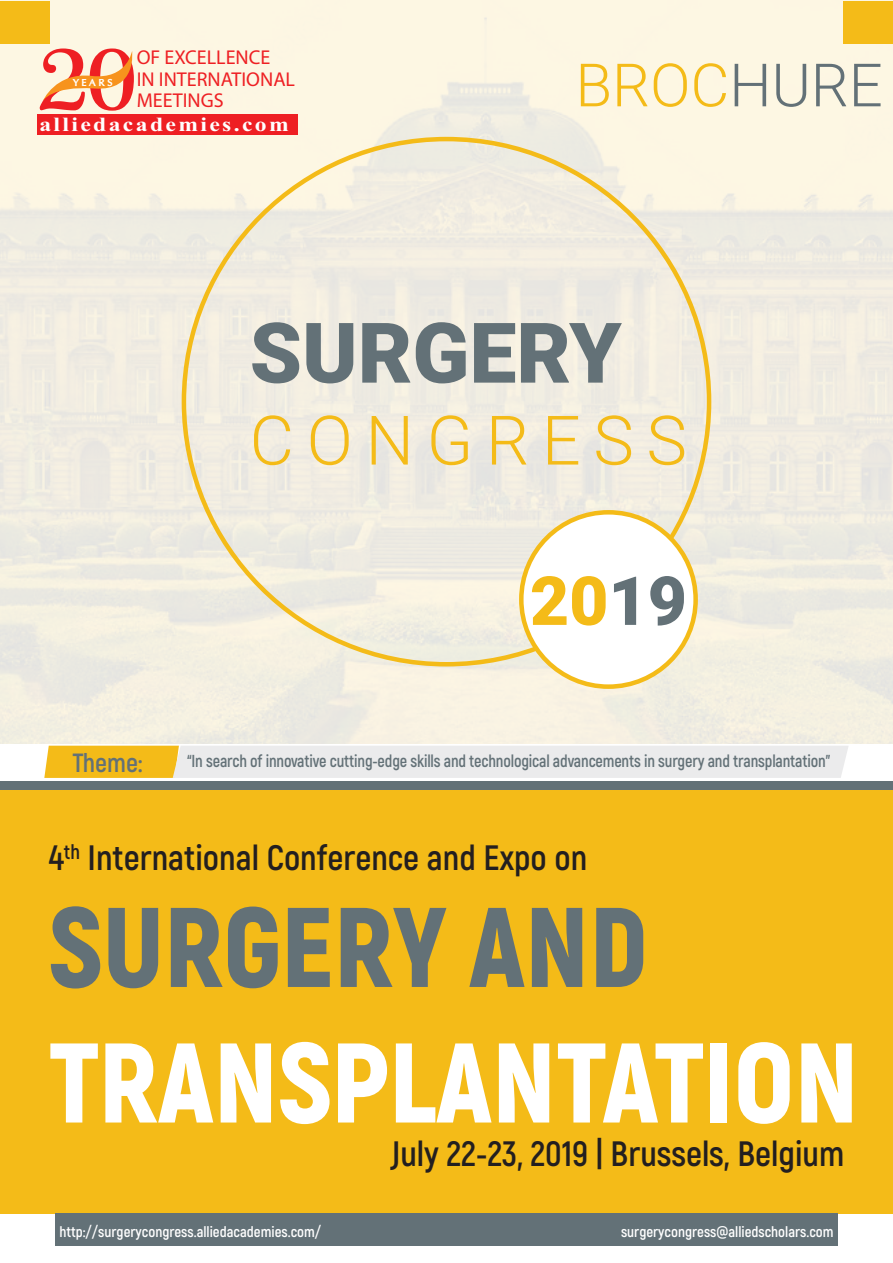
<style>
.page{position:relative;width:893px;height:1263px;background:#fff}
.page>*{position:absolute;margin:0;border:0;box-sizing:border-box;transform-origin:0 0}
.t1{font:900 112.95px/135.6px "Akrobat";color:#fff}
.t2{font:900 83.7px "Roboto";color:#637177}
.t3{font:300 68.25px "Roboto";letter-spacing:.185em;color:#f4bb18}
.t4{font:900 67.8px "Roboto";color:#f4bb18}
.t5{font:300 59.7px "Roboto";color:#f4bb18}
.t6{font:700 35.25px "Akrobat";color:#231f20}
.t7{font:700 26.4px "Akrobat";color:#637177}
.t8{font:20.1px "Myriad Pro";color:#ee1f23}
.t9{font:700 20.1px "Times New Roman";letter-spacing:.1em;color:#fff;scale:1.18 1}
.t10{font:700 17.4px "Akrobat";letter-spacing:-.01em;color:#637177;scale:.94 1}
.t11{font:700 15px "Akrobat";color:#fff}
.t12{font:10.2px "Oregon LDO Black";letter-spacing:.24em;color:#fff;scale:1.06 1}
.s1{color:#637177}
</style>
<div class="page">
<img style="left:0;top:0;width:893px;height:743px">
<div style="left:37px;top:114px;width:261px;height:21px;background:#ee1f23"></div>
<svg style="left:40px;top:48px;width:98px;height:63px;background:#f7a68a"></svg>
<div style="left:521px;top:512px;width:175px;height:175px;background:#fff;border-radius:50%"></div>
<div style="left:519px;top:510px;width:179px;height:179px;border:4px solid #f4bb18;border-radius:50%"></div>
<div style="left:0;top:790px;width:893px;height:424px;background:#f4bb18"></div>
<div style="left:55px;top:1214px;width:783px;height:32px;background:#637177"></div>
<div style="left:0;top:781px;width:893px;height:9px;background:#637177"></div>
<svg style="left:44px;top:746px;width:804px;height:32px;background:#ece3ca"></svg>
<div style="left:843px;top:1px;width:50px;height:42px;background:#f4bb18"></div>
<div style="left:0;top:1px;width:50px;height:42px;background:#f4bb18"></div>
<p class="t8" style="left:137px;top:45px;width:135px">OF EXCELLENCE</p>
<p class="t8" style="left:137px;top:67px;width:160px">IN INTERNATIONAL</p>
<p class="t8" style="left:137px;top:88px;width:89px">MEETINGS</p>
<p class="t9" style="left:39px;top:110px;width:213px">alliedacademies.com</p>
<p class="t12" style="left:73px;top:77px;width:39px">YEARS</p>
<p class="t5" style="left:575px;top:43px;width:309px">BROC<span class="s1">HURE</span></p>
<p class="t2" style="left:250px;top:294px;width:374px">SURGERY</p>
<p class="t3" style="left:250px;top:392px;width:439px">CONGRESS</p>
<p class="t4" style="left:530px;top:553px;width:158px">20<span class="s1">19</span></p>
<p class="t7" style="left:72px;top:746px;width:72px">Theme:</p>
<p class="t10" style="left:187px;top:750px;width:686px">“In search of innovative cutting-edge skills and technological advancements in surgery and transplantation”</p>
<p class="t6" style="left:49px;top:836px;width:540px">4<sup>th</sup> International Conference and Expo on</p>
<p class="t1" style="left:49px;top:878px;width:811px"><span class="s1">SURGERY AND<br></span>TRANSPLANTATION</p>
<p class="t6" style="left:390px;top:1132px;width:455px">July 22-23, 2019 | Brussels, Belgium</p>
<p class="t11" style="left:59px;top:1223px;width:263px">http://surgerycongress.alliedacademies.com/</p>
<p class="t11" style="left:621px;top:1223px;width:214px">surgerycongress@alliedscholars.com</p>
</div>
